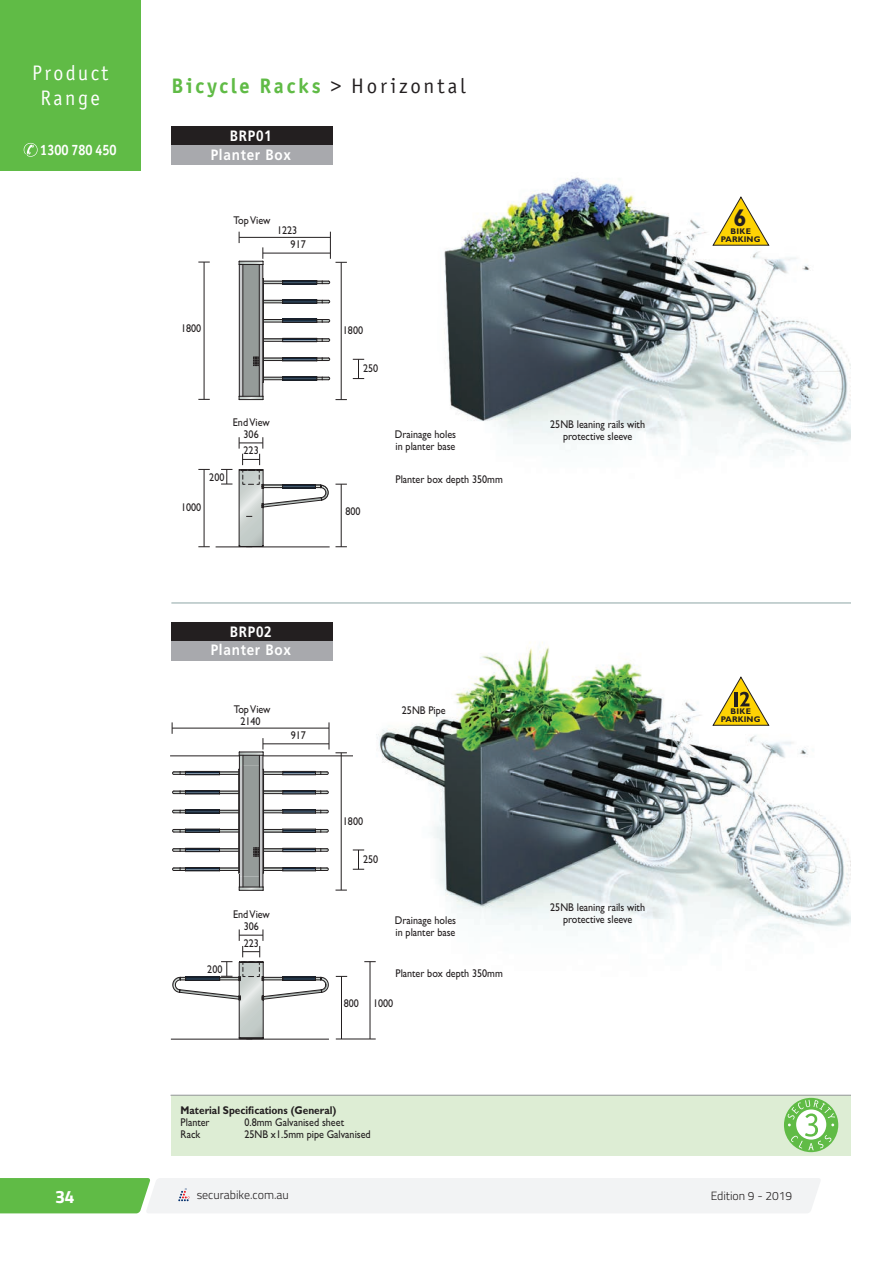
<style>
.page{position:relative;width:893px;height:1263px;background:#fff}
.page>*{position:absolute;margin:0;border:0;box-sizing:border-box;transform-origin:0 0}
.t1{font:700 24px "Gill Sans Std";color:#231f20}
.t2{font:700 21px "Officina Sans ITC Pro";letter-spacing:.135em;color:#60bb46}
.t3{font:21px/25.2px "Officina Sans ITC Pro";letter-spacing:.125em;color:#fff;text-align:center;scale:.95 1}
.t4{font:700 18px "Titillium";color:#fff}
.t5{font:700 15px/18.6px "Frutiger LT Std";letter-spacing:.055em;color:#fff;text-align:center;scale:.9 1}
.t6{font:700 15px "Officina Sans ITC Pro";color:#fff;scale:.88 1}
.t7{font:300 12px "Titillium";color:#231f20}
.t8{font:11.25px/12px "Gill Sans Std";color:#231f20;scale:.9 1}
.t9{font:700 11.25px "Gill Sans Std";color:#231f20;scale:.9 1}
.t10{font:700 8.25px/8.2px "Gill Sans Std";letter-spacing:.01em;color:#231f20;text-align:center}
.s1{font-weight:400;color:#231f20}
</style>
<div class="page">
<div style="left:0;top:0;width:140px;height:170px;background:#60bb46"></div>
<svg style="left:0;top:1178px;width:820px;height:35px"></svg>
<svg style="left:24px;top:143px;width:14px;height:14px"></svg>
<hr style="left:170px;top:756px;width:680px;height:1px;background:#231f20">
<div style="left:171px;top:1095px;width:679px;height:60px;background:#ddedd4"></div>
<svg style="left:784px;top:1098px;width:54px;height:54px"></svg>
<img style="left:353px;top:642px;width:497px;height:372px">
<img style="left:444px;top:177px;width:406px;height:278px">
<hr style="left:171px;top:1095px;width:679px;height:1px;background:#939598">
<div style="left:171px;top:126px;width:162px;height:19px;background:#231f20"></div>
<div style="left:171px;top:145px;width:162px;height:20px;background:#a8a9ad"></div>
<div style="left:171px;top:622px;width:162px;height:19px;background:#231f20"></div>
<div style="left:171px;top:641px;width:162px;height:19px;background:#a8a9ad"></div>
<div style="left:243px;top:264px;width:16px;height:132px;background:#959b99"></div>
<svg style="left:260px;top:284px;width:3px;height:93px"></svg>
<svg style="left:240px;top:284px;width:3px;height:93px"></svg>
<hr style="left:243px;top:264px;width:1px;height:132px;background:#231f20">
<hr style="left:239px;top:264px;width:1px;height:132px;background:#231f20">
<hr style="left:263px;top:264px;width:1px;height:132px;background:#231f20">
<hr style="left:259px;top:264px;width:1px;height:132px;background:#231f20">
<hr style="left:283px;top:376px;width:34px;height:1px;background:#231f20">
<hr style="left:283px;top:284px;width:34px;height:1px;background:#231f20">
<svg style="left:264px;top:319px;width:66px;height:4px"></svg>
<svg style="left:264px;top:338px;width:66px;height:4px"></svg>
<svg style="left:264px;top:300px;width:66px;height:4px"></svg>
<svg style="left:253px;top:357px;width:77px;height:9px"></svg>
<hr style="left:171px;top:603px;width:679px;height:1px;background:#8da5a5">
<hr style="left:216px;top:547px;width:114px;height:1px;background:#231f20">
<hr style="left:204px;top:469px;width:1px;height:78px;background:#231f20">
<svg style="left:198px;top:546px;width:12px;height:1px"></svg>
<hr style="left:204px;top:262px;width:1px;height:137px;background:#231f20">
<svg style="left:198px;top:262px;width:12px;height:1px"></svg>
<svg style="left:198px;top:399px;width:12px;height:1px"></svg>
<hr style="left:341px;top:484px;width:1px;height:63px;background:#231f20">
<svg style="left:335px;top:484px;width:12px;height:1px"></svg>
<svg style="left:335px;top:546px;width:12px;height:1px"></svg>
<svg style="left:353px;top:359px;width:11px;height:20px"></svg>
<svg style="left:221px;top:469px;width:11px;height:16px"></svg>
<svg style="left:239px;top:437px;width:90px;height:110px"></svg>
<hr style="left:171px;top:1039px;width:158px;height:1px;background:#231f20">
<hr style="left:341px;top:262px;width:1px;height:138px;background:#231f20">
<svg style="left:239px;top:232px;width:108px;height:52px"></svg>
<svg style="left:239px;top:377px;width:108px;height:23px"></svg>
<hr style="left:341px;top:976px;width:1px;height:63px;background:#231f20">
<svg style="left:353px;top:850px;width:11px;height:20px"></svg>
<svg style="left:172px;top:929px;width:157px;height:111px"></svg>
<svg style="left:172px;top:722px;width:175px;height:169px"></svg>
<hr style="left:370px;top:962px;width:1px;height:77px;background:#231f20">
<svg style="left:364px;top:961px;width:12px;height:1px"></svg>
<hr style="left:336px;top:1039px;width:40px;height:1px;background:#231f20">
<svg style="left:712px;top:196px;width:57px;height:50px"></svg>
<svg style="left:712px;top:676px;width:57px;height:50px"></svg>
<h2 class="t3" style="left:32px;top:60px;width:81px">Product<br>Range</h2>
<h3 class="t6" style="left:40px;top:140px;width:88px">1300 780 450</h3>
<h2 class="t2" style="left:171px;top:72px;width:296px">Bicycle Racks <span class="s1">&gt; Horizontal</span></h2>
<h3 class="t5" style="left:211px;top:127px;width:91px">BRP01<br>Planter Box</h3>
<p class="t8" style="left:181px;top:322px;width:24px">1800</p>
<p class="t8" style="left:234px;top:214px;width:42px">Top View</p>
<p class="t8" style="left:277px;top:225px;width:24px">1223</p>
<p class="t8" style="left:291px;top:239px;width:18px">917</p>
<p class="t8" style="left:209px;top:471px;width:18px">200</p>
<p class="t8" style="left:181px;top:501px;width:24px">1000</p>
<p class="t8" style="left:233px;top:416px;width:42px">End View</p>
<p class="t8" style="left:244px;top:445px;width:18px">223</p>
<p class="t8" style="left:244px;top:428px;width:18px">306</p>
<p class="t8" style="left:343px;top:324px;width:24px">1800</p>
<p class="t8" style="left:363px;top:363px;width:18px">250</p>
<p class="t8" style="left:345px;top:505px;width:18px">800</p>
<p class="t8" style="left:395px;top:428px;width:69px">Drainage holes in planter base</p>
<p class="t8" style="left:395px;top:473px;width:121px">Planter box depth 350mm</p>
<h3 class="t5" style="left:211px;top:622px;width:91px">BRP02<br>Planter Box</h3>
<p class="t8" style="left:234px;top:703px;width:42px">Top View</p>
<p class="t8" style="left:240px;top:715px;width:24px">2140</p>
<p class="t8" style="left:291px;top:729px;width:18px">917</p>
<p class="t8" style="left:207px;top:964px;width:18px">200</p>
<p class="t8" style="left:233px;top:908px;width:42px">End View</p>
<p class="t8" style="left:244px;top:937px;width:18px">223</p>
<p class="t8" style="left:244px;top:921px;width:18px">306</p>
<p class="t8" style="left:402px;top:704px;width:50px">25NB Pipe</p>
<p class="t8" style="left:343px;top:815px;width:24px">1800</p>
<p class="t8" style="left:363px;top:853px;width:18px">250</p>
<p class="t8" style="left:395px;top:914px;width:69px">Drainage holes in planter base</p>
<p class="t8" style="left:395px;top:968px;width:121px">Planter box depth 350mm</p>
<p class="t8" style="left:344px;top:997px;width:18px">800</p>
<p class="t8" style="left:373px;top:997px;width:24px">1000</p>
<p class="t9" style="left:181px;top:1103px;width:175px">Material Specifications (General)</p>
<p class="t8" style="left:181px;top:1116px;width:34px">Planter</p>
<p class="t8" style="left:244px;top:1116px;width:112px">0.8mm Galvanised sheet</p>
<p class="t8" style="left:181px;top:1128px;width:23px">Rack</p>
<p class="t8" style="left:244px;top:1128px;width:142px">25NB x1.5mm pipe Galvanised</p>
<p class="t8" style="left:550px;top:418px;width:107px;text-align:center">25NB leaning rails with protective sleeve</p>
<p class="t8" style="left:550px;top:901px;width:107px;text-align:center">25NB leaning rails with protective sleeve</p>
<h1 class="t1" style="left:733px;top:204px;width:15px">6</h1>
<p class="t10" style="left:721px;top:227px;width:41px">BIKE<br>PARKING</p>
<p class="t10" style="left:721px;top:707px;width:41px">BIKE<br>PARKING</p>
<h3 class="t4" style="left:55px;top:1182px;width:21px">34</h3>
<p class="t7" style="left:197px;top:1186px;width:94px">securabike.com.au</p>
<p class="t7" style="left:711px;top:1187px;width:83px">Edition 9 - 2019</p>
</div>
